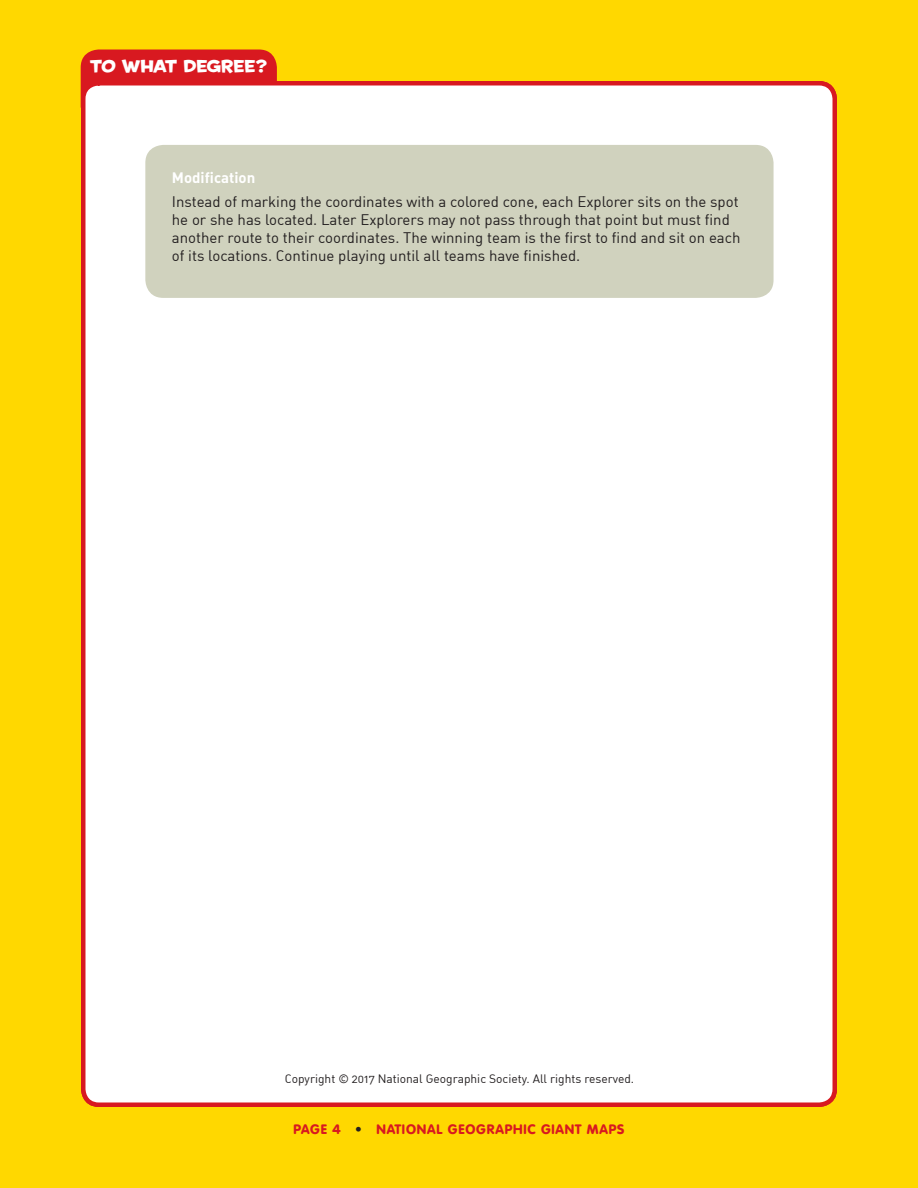
<style>
.page{position:relative;width:918px;height:1188px;background:#ffd800}
.page>*{position:absolute;margin:0;border:0;box-sizing:border-box;transform-origin:0 0}
.t1{font:16.5px "Housearama Kingpin";color:#fff}
.t2{font:15px/18px "DIN Regular Alternate";color:#231f20}
.t3{font:15px "DIN Bold Alternate";color:#fff}
.t4{font:900 13.5px "VAG Rounded Std";letter-spacing:.06em;color:#d81920}
.t5{font:12px "DIN Regular Alternate";color:#231f20}
.s1{color:#231f20}
</style>
<div class="page">
<div style="left:81px;top:50px;width:196px;height:43px;background:#d81920"></div>
<div style="left:83px;top:83px;width:752px;height:1022px;background:#fff;border-radius:16px"></div>
<div style="left:81px;top:81px;width:756px;height:1026px;border:4px solid #d81920;border-radius:16px"></div>
<div style="left:145px;top:145px;width:629px;height:153px;background:#d0d2be;border-radius:18px"></div>
<p class="t1" style="left:90px;top:55px;width:179px">TO WHAT DEGREE?</p>
<p class="t3" style="left:172px;top:168px;width:85px">Modification</p>
<p class="t2" style="left:172px;top:192px;width:570px">Instead of marking the coordinates with a colored cone, each Explorer sits on the spot he or she has located. Later Explorers may not pass through that point but must find another route to their coordinates. The winning team is the first to find and sit on each of its locations. Continue playing until all teams have finished.</p>
<p class="t5" style="left:285px;top:1071px;width:351px">Copyright © 2017 National Geographic Society. All rights reserved.</p>
<p class="t4" style="left:293px;top:1121px;width:333px">PAGE 4 <span class="s1">•</span> NATIONAL GEOGRAPHIC GIANT MAPS</p>
</div>
